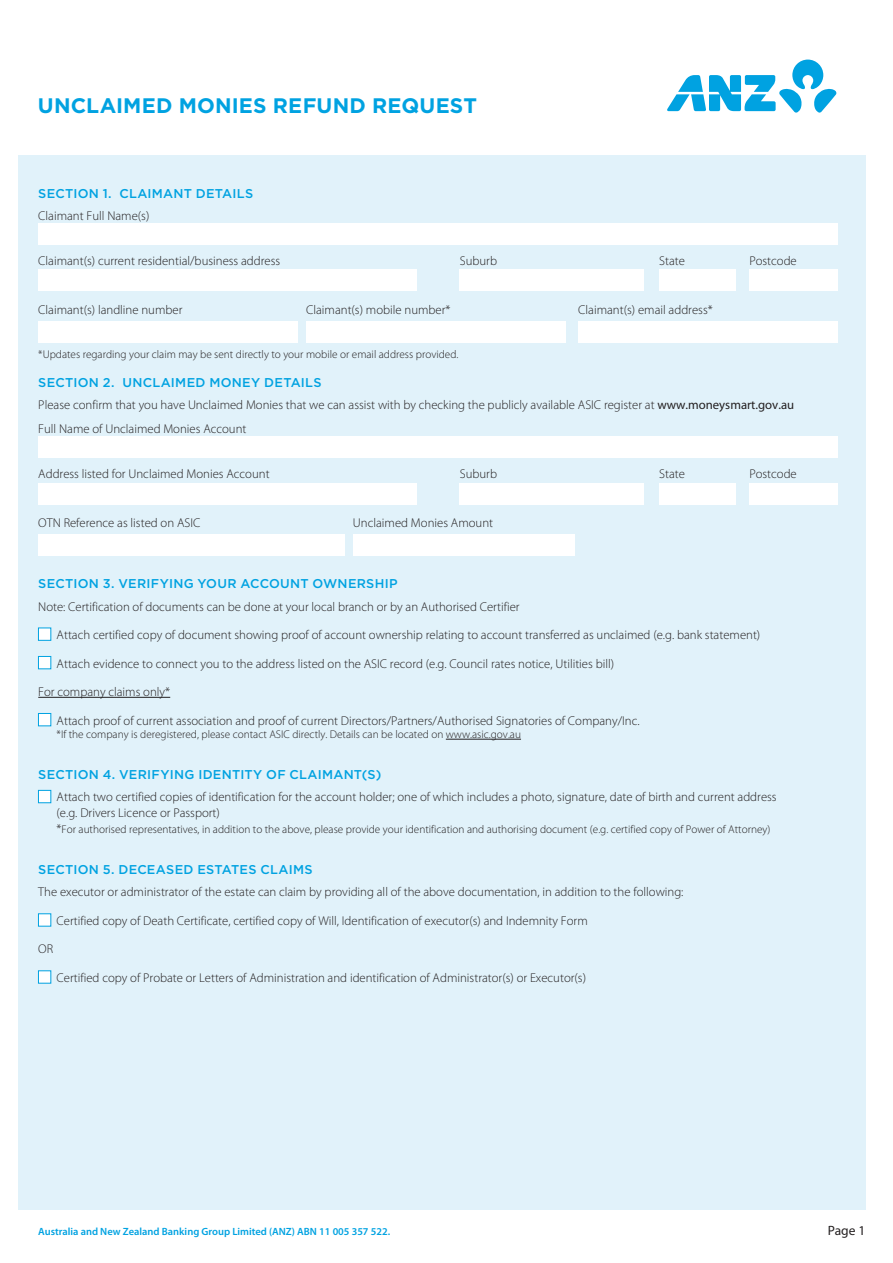
<style>
.page{position:relative;width:893px;height:1263px;background:#fff}
.page>*{position:absolute;margin:0;border:0;box-sizing:border-box;transform-origin:0 0}
.t1{font:700 21px "Gotham";letter-spacing:.005em;color:#00a2e1}
.t2{font:13.5px "Myriad Pro";color:#231f20}
.t3{font:300 12.75px/24.3px "Myriad Pro";color:#231f20}
.t4{font:500 12.75px "Gotham";letter-spacing:.02em;color:#00a2e1}
.t5{font:300 11.25px "Myriad Pro";color:#231f20}
.t6{font:600 10.5px "Myriad Pro";color:#00a2e1}
.s1{font-weight:400}
.s2{font-size:12.75px}
</style>
<div class="page">
<div style="left:18px;top:155px;width:848px;height:1055px;background:#e1f2fa"></div>
<svg style="left:667px;top:59px;width:170px;height:54px"></svg>
<hr style="left:38px;top:697px;width:132px;height:1px;background:#231f20">
<hr style="left:446px;top:739px;width:75px;height:1px;background:#231f20">
<div style="left:38px;top:223px;width:800px;height:22px;background:#fff"></div>
<div style="left:38px;top:270px;width:379px;height:21px;background:#fff"></div>
<div style="left:460px;top:270px;width:184px;height:21px;background:#fff"></div>
<div style="left:659px;top:270px;width:77px;height:21px;background:#fff"></div>
<div style="left:749px;top:270px;width:89px;height:21px;background:#fff"></div>
<div style="left:38px;top:321px;width:260px;height:21px;background:#fff"></div>
<div style="left:306px;top:321px;width:260px;height:21px;background:#fff"></div>
<div style="left:578px;top:321px;width:260px;height:21px;background:#fff"></div>
<div style="left:38px;top:437px;width:800px;height:21px;background:#fff"></div>
<div style="left:38px;top:483px;width:379px;height:21px;background:#fff"></div>
<div style="left:460px;top:483px;width:184px;height:21px;background:#fff"></div>
<div style="left:659px;top:483px;width:77px;height:21px;background:#fff"></div>
<div style="left:749px;top:483px;width:89px;height:21px;background:#fff"></div>
<div style="left:38px;top:534px;width:306px;height:22px;background:#fff"></div>
<div style="left:353px;top:534px;width:221px;height:22px;background:#fff"></div>
<div style="left:38px;top:628px;width:13px;height:12px;background:#fff;border:1px solid #00a2e1"></div>
<div style="left:38px;top:656px;width:13px;height:13px;background:#fff;border:1px solid #00a2e1"></div>
<div style="left:38px;top:713px;width:13px;height:13px;background:#fff;border:1px solid #00a2e1"></div>
<div style="left:38px;top:790px;width:13px;height:13px;background:#fff;border:1px solid #00a2e1"></div>
<div style="left:38px;top:913px;width:13px;height:13px;background:#fff;border:1px solid #00a2e1"></div>
<div style="left:38px;top:970px;width:13px;height:13px;background:#fff;border:1px solid #00a2e1"></div>
<h1 class="t1" style="left:38px;top:93px;width:441px">UNCLAIMED MONIES REFUND REQUEST</h1>
<p class="t4" style="left:38px;top:186px;width:217px">SECTION 1. CLAIMANT DETAILS</p>
<p class="t3" style="left:38px;top:203px;width:113px">Claimant Full Name(s)</p>
<p class="t3" style="left:38px;top:248px;width:244px">Claimant(s) current residential/business address</p>
<p class="t3" style="left:460px;top:248px;width:39px">Suburb</p>
<p class="t3" style="left:659px;top:248px;width:27px">State</p>
<p class="t3" style="left:749px;top:248px;width:49px">Postcode</p>
<p class="t3" style="left:38px;top:297px;width:146px">Claimant(s) landline number</p>
<p class="t3" style="left:306px;top:297px;width:146px">Claimant(s) mobile number*</p>
<p class="t3" style="left:578px;top:297px;width:136px">Claimant(s) email address*</p>
<p class="t5" style="left:38px;top:348px;width:422px">*Updates regarding your claim may be sent directly to your mobile or email address provided.</p>
<p class="t4" style="left:38px;top:375px;width:285px">SECTION 2. UNCLAIMED MONEY DETAILS</p>
<p class="t3" style="left:38px;top:393px;width:757px">Please confirm that you have Unclaimed Monies that we can assist with by checking the publicly available ASIC register at <span class="s1">www.moneysmart.gov.au<br></span>Full Name of Unclaimed Monies Account</p>
<p class="t3" style="left:38px;top:462px;width:233px">Address listed for Unclaimed Monies Account</p>
<p class="t3" style="left:460px;top:462px;width:39px">Suburb</p>
<p class="t3" style="left:659px;top:462px;width:27px">State</p>
<p class="t3" style="left:749px;top:462px;width:49px">Postcode</p>
<p class="t3" style="left:38px;top:511px;width:164px">OTN Reference as listed on ASIC</p>
<p class="t3" style="left:353px;top:511px;width:142px">Unclaimed Monies Amount</p>
<p class="t4" style="left:38px;top:577px;width:361px">SECTION 3. VERIFYING YOUR ACCOUNT OWNERSHIP</p>
<p class="t3" style="left:38px;top:594px;width:483px">Note: Certification of documents can be done at your local branch or by an Authorised Certifier</p>
<p class="t3" style="left:57px;top:622px;width:705px">Attach certified copy of document showing proof of account ownership relating to account transferred as unclaimed (e.g. bank statement)</p>
<p class="t3" style="left:57px;top:651px;width:559px">Attach evidence to connect you to the address listed on the ASIC record (e.g. Council rates notice, Utilities bill)</p>
<p class="t3" style="left:38px;top:679px;width:133px">For company claims only*</p>
<p class="t3" style="left:57px;top:708px;width:584px">Attach proof of current association and proof of current Directors/Partners/Authorised Signatories of Company/Inc.</p>
<p class="t5" style="left:57px;top:727px;width:466px">*If the company is deregistered, please contact ASIC directly. Details can be located on www.asic.gov.au</p>
<p class="t4" style="left:38px;top:767px;width:345px">SECTION 4. VERIFYING IDENTITY OF CLAIMANT(S)</p>
<p class="t3" style="left:57px;top:789px;width:722px;line-height:15.8px">Attach two certified copies of identification for the account holder; one of which includes a photo, signature, date of birth and current address (e.g. Drivers Licence or Passport)</p>
<p class="t5" style="left:57px;top:822px;width:715px"><span class="s2">*</span>For authorised representatives, in addition to the above, please provide your identification and authorising document (e.g. certified copy of Power of Attorney)</p>
<p class="t4" style="left:38px;top:862px;width:276px">SECTION 5. DECEASED ESTATES CLAIMS</p>
<p class="t3" style="left:38px;top:880px;width:647px">The executor or administrator of the estate can claim by providing all of the above documentation, in addition to the following:</p>
<p class="t3" style="left:57px;top:908px;width:533px">Certified copy of Death Certificate, certified copy of Will, Identification of executor(s) and Indemnity Form</p>
<p class="t3" style="left:38px;top:937px;width:16px">OR</p>
<p class="t3" style="left:57px;top:965px;width:531px">Certified copy of Probate or Letters of Administration and identification of Administrator(s) or Executor(s)</p>
<p class="t6" style="left:38px;top:1225px;width:353px">Australia and New Zealand Banking Group Limited (ANZ) ABN 11 005 357 522.</p>
<p class="t2" style="left:828px;top:1222px;width:39px">Page 1</p>
</div>
